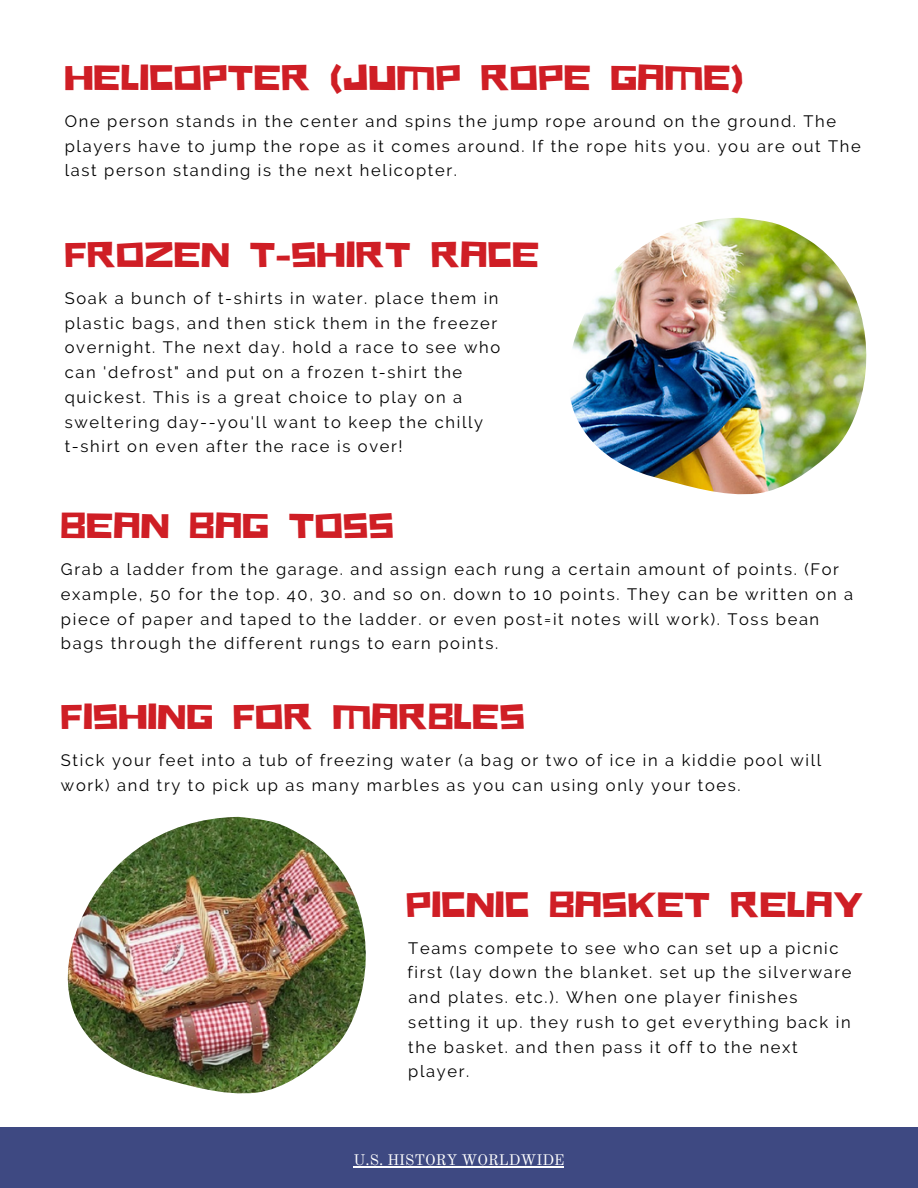
<style>
.page{position:relative;width:918px;height:1188px;background:#fff}
.page>*{position:absolute;margin:0;border:0;box-sizing:border-box;transform-origin:0 0}
.t1{font:36px "Hitchcut";letter-spacing:.02em;color:#cf1e25}
.t2{font:16.5px/24.8px "Raleway";letter-spacing:.1em;color:#000}
.t3{font:15px "Old Standard";color:#fff}
</style>
<div class="page">
<div style="left:0;top:1127px;width:918px;height:61px;background:#3e4982"></div>
<img style="left:570px;top:218px;width:296px;height:276px">
<img style="left:68px;top:817px;width:298px;height:276px">
<hr style="left:354px;top:1167px;width:210px;height:1px;background:#fff">
<p class="t1" style="left:65px;top:53px;width:680px">HELICOPTER (JUMP ROPE GAME)</p>
<p class="t2" style="left:65px;top:109px;width:773px">One person stands in the center and spins the jump rope around on the ground. The</p>
<p class="t2" style="left:65px;top:133px;width:798px">players have to jump the rope as it comes around. If the rope hits you. you are out The</p>
<p class="t2" style="left:65px;top:158px;width:394px">last person standing is the next helicopter.</p>
<p class="t1" style="left:65px;top:230px;width:476px">FROZEN T-SHIRT RACE</p>
<p class="t2" style="left:65px;top:286px;width:435px">Soak a bunch of t-shirts in water. place them in</p>
<p class="t2" style="left:65px;top:310px;width:434px">plastic bags, and then stick them in the freezer</p>
<p class="t2" style="left:65px;top:335px;width:437px">overnight. The next day. hold a race to see who</p>
<h1 class="t2" style="left:65px;top:360px;width:399px">can 'defrost" and put on a frozen t-shirt the</h1>
<p class="t2" style="left:65px;top:385px;width:399px">quickest. This is a great choice to play on a</p>
<p class="t2" style="left:65px;top:409px;width:420px">sweltering day--you'll want to keep the chilly</p>
<p class="t2" style="left:65px;top:434px;width:339px">t-shirt on even after the race is over!</p>
<h1 class="t1" style="left:61px;top:502px;width:334px">BEAN BAG TOSS</h1>
<p class="t2" style="left:61px;top:557px;width:780px">Grab a ladder from the garage. and assign each rung a certain amount of points. (For</p>
<p class="t2" style="left:61px;top:582px;width:794px">example, 50 for the top. 40, 30. and so on. down to 10 points. They can be written on a</p>
<h1 class="t2" style="left:61px;top:606px;width:760px">piece of paper and taped to the ladder. or even post=it notes will work). Toss bean bags through the different rungs to earn points.</h1>
<p class="t1" style="left:61px;top:693px;width:465px">FISHING FOR MARBLES</p>
<p class="t2" style="left:61px;top:748px;width:762px">Stick your feet into a tub of freezing water (a bag or two of ice in a kiddie pool will work) and try to pick up as many marbles as you can using only your toes.</p>
<p class="t1" style="left:406px;top:880px;width:459px">PICNIC BASKET RELAY</p>
<p class="t2" style="left:408px;top:935px;width:432px">Teams compete to see who can set up a picnic</p>
<p class="t2" style="left:407px;top:960px;width:446px">first (lay down the blanket. set up the silverware</p>
<p class="t2" style="left:408px;top:985px;width:391px">and plates. etc.). When one player finishes</p>
<h1 class="t2" style="left:408px;top:1010px;width:444px">setting it up. they rush to get everything back in</h1>
<p class="t2" style="left:408px;top:1034px;width:391px">the basket. and then pass it off to the next</p>
<p class="t2" style="left:408px;top:1059px;width:63px">player.</p>
<h2 class="t3" style="left:354px;top:1151px;width:212px">U.S. HISTORY WORLDWIDE</h2>
</div>
